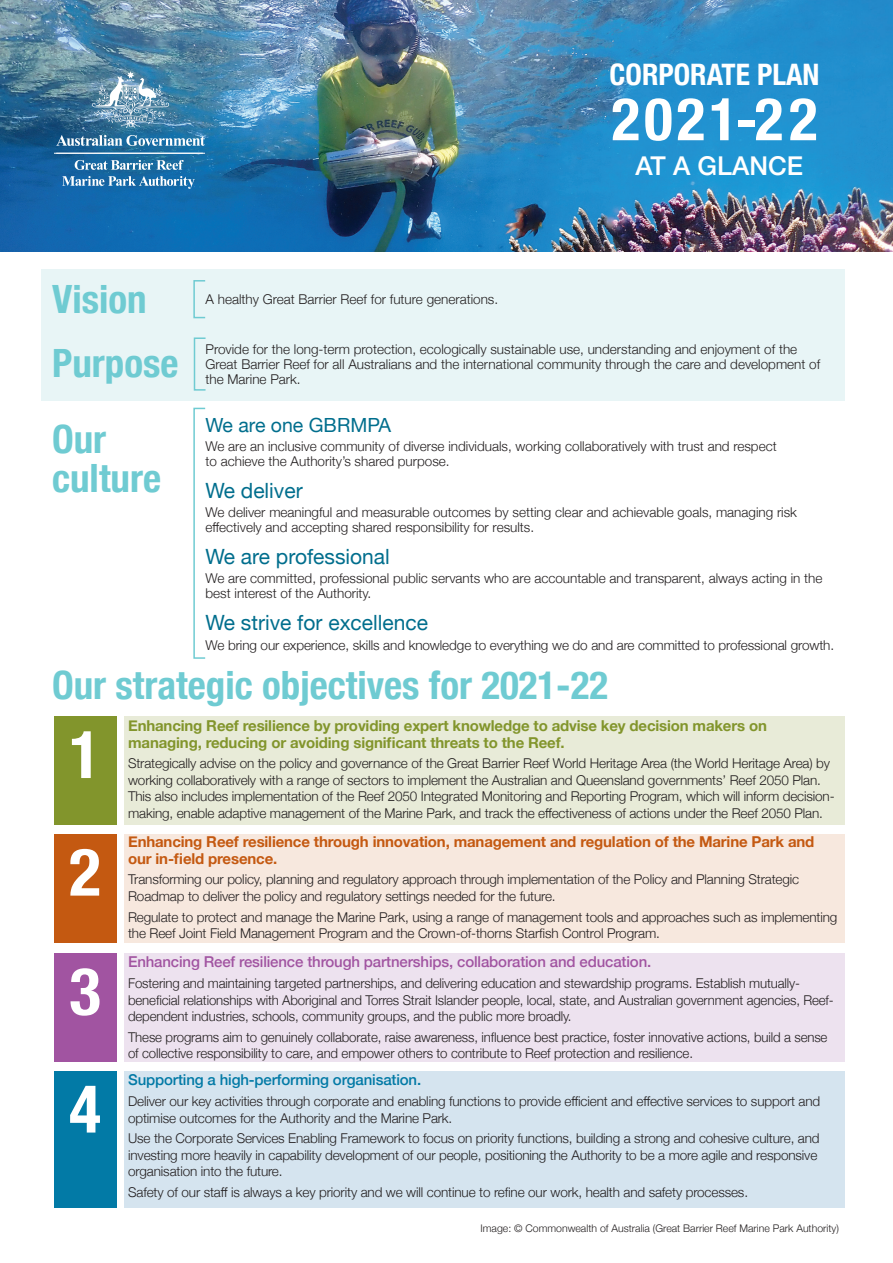
<style>
.page{position:relative;width:893px;height:1263px;background:#fff}
.page>*{position:absolute;margin:0;border:0;box-sizing:border-box;transform-origin:0 0}
.t1{font:700 condensed 66px/118.2px "Helvetica Neue";color:#fff;text-align:justify}
.t2{font:700 condensed 59.25px "Helvetica Neue";letter-spacing:.07em;color:#fff}
.H1_White{font:700 condensed 39px/39px "Helvetica Neue";color:#6fcbd2}
.t3{font:700 condensed 29.55px "Helvetica Neue";color:#fff}
.H2_White{font:500 25.95px "Helvetica Neue";color:#fff}
.t4{font:21px "Helvetica Neue";color:#006e8d}
.t5{font:19.5px "Helvetica Neue";color:#006e8d}
.Copy_BOLD{font:700 15px/16.5px "Helvetica Neue";letter-spacing:-.01em;color:#82952c}
.Copy_BOLD-2{font:700 15px/16.5px "Helvetica Neue";letter-spacing:-.01em;color:#c45911}
.Copy_BOLD-3{font:500 15px "Helvetica Neue";letter-spacing:-.01em;color:#a154a1}
.Copy_BOLD-4{font:500 15px "Helvetica Neue";letter-spacing:-.01em;color:#027aa6}
.Copy{font:300 13.5px/16.5px "Helvetica Neue";letter-spacing:-.01em;color:#231f20}
.H2_White-2{font:300 13.5px/15px "Helvetica Neue";color:#231f20}
.Copy-2{font:300 10.5px "Helvetica Neue";color:#231f20}
</style>
<div class="page">
<div style="left:42px;top:269px;width:803px;height:131px;background:#e8f5f6"></div>
<div style="left:125px;top:716px;width:720px;height:108px;background:#e8ebd8"></div>
<div style="left:125px;top:834px;width:720px;height:108px;background:#f7e8de"></div>
<div style="left:125px;top:1071px;width:720px;height:136px;background:#d5e4ef"></div>
<div style="left:124px;top:953px;width:721px;height:108px;background:#ede2ef"></div>
<div style="left:54px;top:716px;width:62px;height:108px;background:#82952c"></div>
<div style="left:54px;top:834px;width:62px;height:108px;background:#c45911"></div>
<div style="left:54px;top:953px;width:62px;height:108px;background:#a154a1"></div>
<div style="left:54px;top:1071px;width:62px;height:136px;background:#027aa6"></div>
<div style="left:193px;top:408px;width:13px;height:251px;border:2px solid #6fcbd2"></div>
<div style="left:194px;top:337px;width:12px;height:54px;border:2px solid #6fcbd2"></div>
<div style="left:193px;top:280px;width:13px;height:38px;border:2px solid #6fcbd2"></div>
<img style="left:0;top:0;width:893px;height:252px">
<svg style="left:56px;top:135px;width:149px;height:11px;background:#6a9cbd"></svg>
<svg style="left:92px;top:71px;width:77px;height:57px;background:#719cb6"></svg>
<hr style="left:54px;top:153px;width:149px;height:1px;background:#fff">
<svg style="left:75px;top:160px;width:109px;height:10px"></svg>
<svg style="left:62px;top:176px;width:133px;height:13px;background:#5390bf"></svg>
<h1 class="t3" style="left:610px;top:50px;width:211px">CORPORATE PLAN</h1>
<h1 class="t2" style="left:612px;top:70px;width:207px">2021-22</h1>
<p class="H2_White" style="left:636px;top:144px;width:169px">AT A GLANCE</p>
<p class="H1_White" style="left:52px;top:277px;width:96px">Vision</p>
<p class="H2_White-2" style="left:206px;top:291px;width:294px">A healthy Great Barrier Reef for future generations.</p>
<p class="H1_White" style="left:52px;top:341px;width:128px">Purpose</p>
<p class="H2_White-2" style="left:206px;top:340px;width:616px">Provide for the long-term protection, ecologically sustainable use, understanding and enjoyment of the<br>Great Barrier Reef for all Australians and the international community through the care and development of the Marine Park.</p>
<p class="H1_White" style="left:52px;top:416px;width:111px">Our culture</p>
<h2 class="t5" style="left:206px;top:410px;width:187px">We are one GBRMPA</h2>
<p class="Copy" style="left:206px;top:437px;width:573px;line-height:15px">We are an inclusive community of diverse individuals, working collaboratively with trust and respect to achieve the Authority’s shared purpose.</p>
<h2 class="t4" style="left:206px;top:475px;width:99px">We deliver</h2>
<p class="Copy" style="left:206px;top:504px;width:593px;line-height:15px">We deliver meaningful and measurable outcomes by setting clear and achievable goals, managing risk effectively and accepting shared responsibility for results.</p>
<h2 class="t4" style="left:206px;top:541px;width:186px">We are professional</h2>
<p class="Copy" style="left:206px;top:570px;width:618px;line-height:15px">We are committed, professional public servants who are accountable and transparent, always acting in the best interest of the Authority.</p>
<h2 class="t4" style="left:206px;top:608px;width:224px">We strive for excellence</h2>
<p class="Copy" style="left:206px;top:635px;width:630px">We bring our experience, skills and knowledge to everything we do and are committed to professional growth.</p>
<h1 class="H1_White" style="left:52px;top:663px;width:558px">Our strategic objectives for 2021-22</h1>
<p class="Copy_BOLD" style="left:128px;top:718px;width:640px">Enhancing Reef resilience by providing expert knowledge to advise key decision makers on managing, reducing or avoiding significant threats to the Reef.</p>
<p class="Copy" style="left:128px;top:754px;width:708px">Strategically advise on the policy and governance of the Great Barrier Reef World Heritage Area (the World Heritage Area) by working collaboratively with a range of sectors to implement the Australian and Queensland governments’ Reef 2050 Plan.<br>This also includes implementation of the Reef 2050 Integrated Monitoring and Reporting Program, which will inform decision&shy;making, enable adaptive management of the Marine Park, and track the effectiveness of actions under the Reef 2050 Plan.</p>
<p class="Copy_BOLD-2" style="left:128px;top:834px;width:688px">Enhancing Reef resilience through innovation, management and regulation of the Marine Park and our in-field presence.</p>
<p class="Copy" style="left:128px;top:870px;width:673px">Transforming our policy, planning and regulatory approach through implementation of the Policy and Planning Strategic<br>Roadmap to deliver the policy and regulatory settings needed for the future.</p>
<p class="Copy" style="left:128px;top:907px;width:711px">Regulate to protect and manage the Marine Park, using a range of management tools and approaches such as implementing the Reef Joint Field Management Program and the Crown-of-thorns Starfish Control Program.</p>
<p class="Copy_BOLD-3" style="left:128px;top:950px;width:525px">Enhancing Reef resilience through partnerships, collaboration and education.</p>
<p class="Copy" style="left:128px;top:974px;width:707px">Fostering and maintaining targeted partnerships, and delivering education and stewardship programs. Establish mutually&shy;beneficial relationships with Aboriginal and Torres Strait Islander people, local, state, and Australian government agencies, Reef&shy;dependent industries, schools, community groups, and the public more broadly.</p>
<p class="Copy" style="left:128px;top:1028px;width:701px">These programs aim to genuinely collaborate, raise awareness, influence best practice, foster innovative actions, build a sense of collective responsibility to care, and empower others to contribute to Reef protection and resilience.</p>
<p class="Copy_BOLD-4" style="left:128px;top:1068px;width:295px">Supporting a high-performing organisation.</p>
<p class="Copy" style="left:128px;top:1092px;width:694px">Deliver our key activities through corporate and enabling functions to provide efficient and effective services to support and optimise outcomes for the Authority and the Marine Park.</p>
<p class="Copy" style="left:128px;top:1129px;width:693px">Use the Corporate Services Enabling Framework to focus on priority functions, building a strong and cohesive culture, and investing more heavily in capability development of our people, positioning the Authority to be a more agile and responsive organisation into the future.</p>
<p class="Copy" style="left:128px;top:1183px;width:621px">Safety of our staff is always a key priority and we will continue to refine our work, health and safety processes.</p>
<h1 class="t1" style="left:69px;top:691px;width:33px">1<br>2<br>3<br>4</h1>
<p class="Copy-2" style="left:481px;top:1220px;width:360px">Image: © Commonwealth of Australia (Great Barrier Reef Marine Park Authority)</p>
</div>
